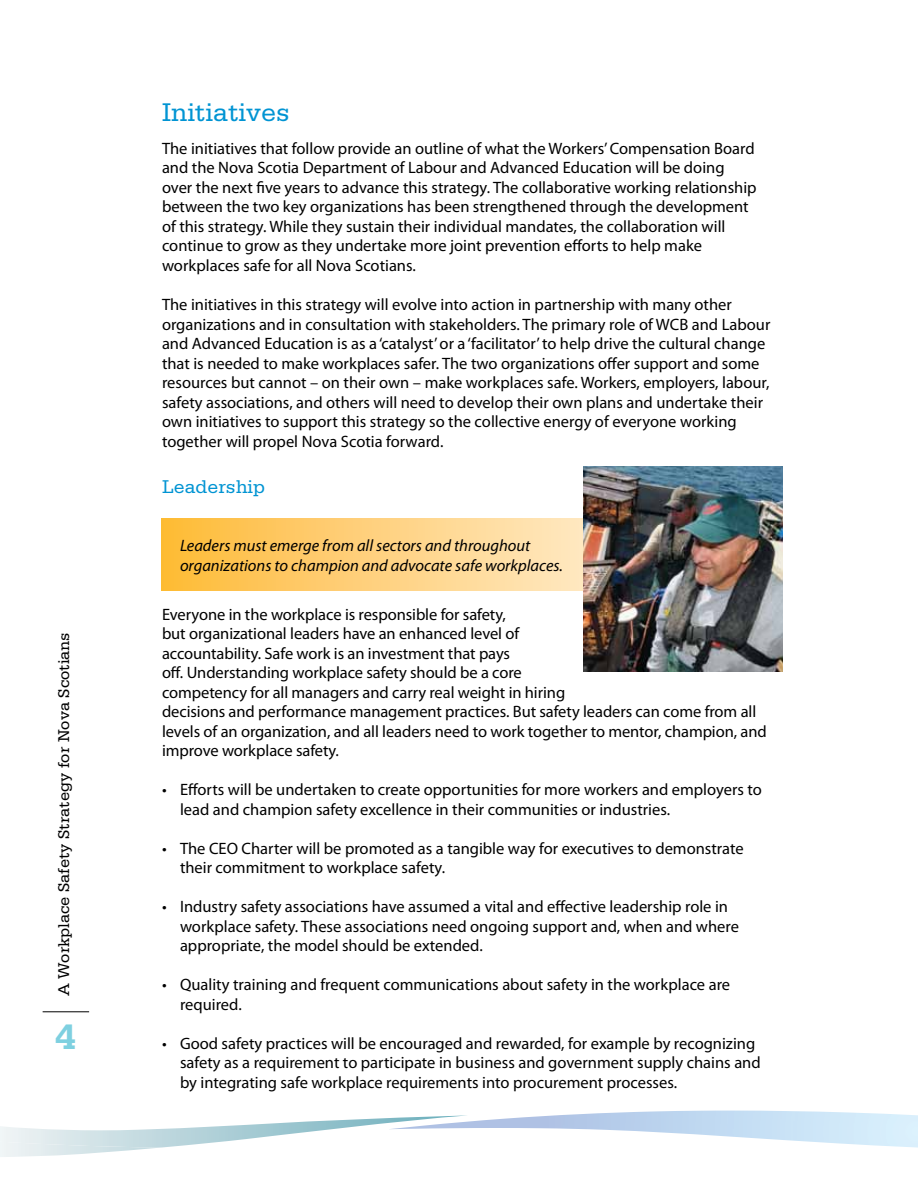
<style>
.page{position:relative;width:918px;height:1188px;background:#fff}
.page>*{position:absolute;margin:0;border:0;box-sizing:border-box;transform-origin:0 0}
.t1{font:700 37.5px "Serifa Std";color:#7ed0e0}
.t2{font:27px "Serifa Std";color:#0194d3}
.t3{font:19.5px "Serifa Std";color:#0194d3}
.t4{font:16.5px/19.5px "Myriad Pro";color:#000}
.t5{font:italic 16.5px/19.5px "Myriad Pro";color:#000}
.t6{font:16.5px "Serifa Std";color:#000}
</style>
<div class="page">
<svg style="left:0;top:1118px;width:389px;height:39px"></svg>
<img style="left:389px;top:1111px;width:529px;height:37px">
<svg style="left:161px;top:518px;width:422px;height:73px;background:#fed17c"></svg>
<img style="left:583px;top:467px;width:200px;height:205px">
<hr style="left:43px;top:1011px;width:46px;height:1px;background:#000">
<p class="t6" style="left:55px;top:996px;width:365px;rotate:-90deg">A Workplace Safety Strategy for Nova Scotians</p>
<h1 class="t1" style="left:55px;top:1015px;width:22px">4</h1>
<h2 class="t2" style="left:162px;top:97px;width:129px">Initiatives</h2>
<p class="t4" style="left:162px;top:138px;width:596px">The initiatives that follow provide an outline of what the Workers’ Compensation Board and the Nova Scotia Department of Labour and Advanced Education will be doing over the next five years to advance this strategy. The collaborative working relationship between the two key organizations has been strengthened through the development of this strategy. While they sustain their individual mandates, the collaboration will continue to grow as they undertake more joint prevention efforts to help make workplaces safe for all Nova Scotians.</p>
<p class="t4" style="left:162px;top:294px;width:610px">The initiatives in this strategy will evolve into action in partnership with many other organizations and in consultation with stakeholders. The primary role of WCB and Labour and Advanced Education is as a ‘catalyst’ or a ‘facilitator’ to help drive the cultural change that is needed to make workplaces safer. The two organizations offer support and some resources but cannot – on their own – make workplaces safe. Workers, employers, labour, safety associations, and others will need to develop their own plans and undertake their own initiatives to support this strategy so the collective energy of everyone working together will propel Nova Scotia forward.</p>
<p class="t3" style="left:162px;top:476px;width:104px">Leadership</p>
<p class="t5" style="left:180px;top:536px;width:385px">Leaders must emerge from all sectors and throughout organizations to champion and advocate safe workplaces.</p>
<p class="t4" style="left:162px;top:604px;width:606px">Everyone in the workplace is responsible for safety,<br>but organizational leaders have an enhanced level of<br>accountability. Safe work is an investment that pays<br>off. Understanding workplace safety should be a core<br>competency for all managers and carry real weight in hiring<br>decisions and performance management practices. But safety leaders can come from all levels of an organization, and all leaders need to work together to mentor, champion, and improve workplace safety.</p>
<p class="t4" style="left:180px;top:779px;width:583px;text-indent:-18px">• Efforts will be undertaken to create opportunities for more workers and employers to lead and champion safety excellence in their communities or industries.</p>
<p class="t4" style="left:180px;top:838px;width:565px;text-indent:-18px">• The CEO Charter will be promoted as a tangible way for executives to demonstrate their commitment to workplace safety.</p>
<p class="t4" style="left:180px;top:897px;width:561px;text-indent:-18px">• Industry safety associations have assumed a vital and effective leadership role in workplace safety. These associations need ongoing support and, when and where appropriate, the model should be extended.</p>
<p class="t4" style="left:180px;top:975px;width:552px;text-indent:-18px">• Quality training and frequent communications about safety in the workplace are required.</p>
<p class="t4" style="left:180px;top:1033px;width:582px;text-indent:-18px">• Good safety practices will be encouraged and rewarded, for example by recognizing safety as a requirement to participate in business and government supply chains and by integrating safe workplace requirements into procurement processes.</p>
</div>
